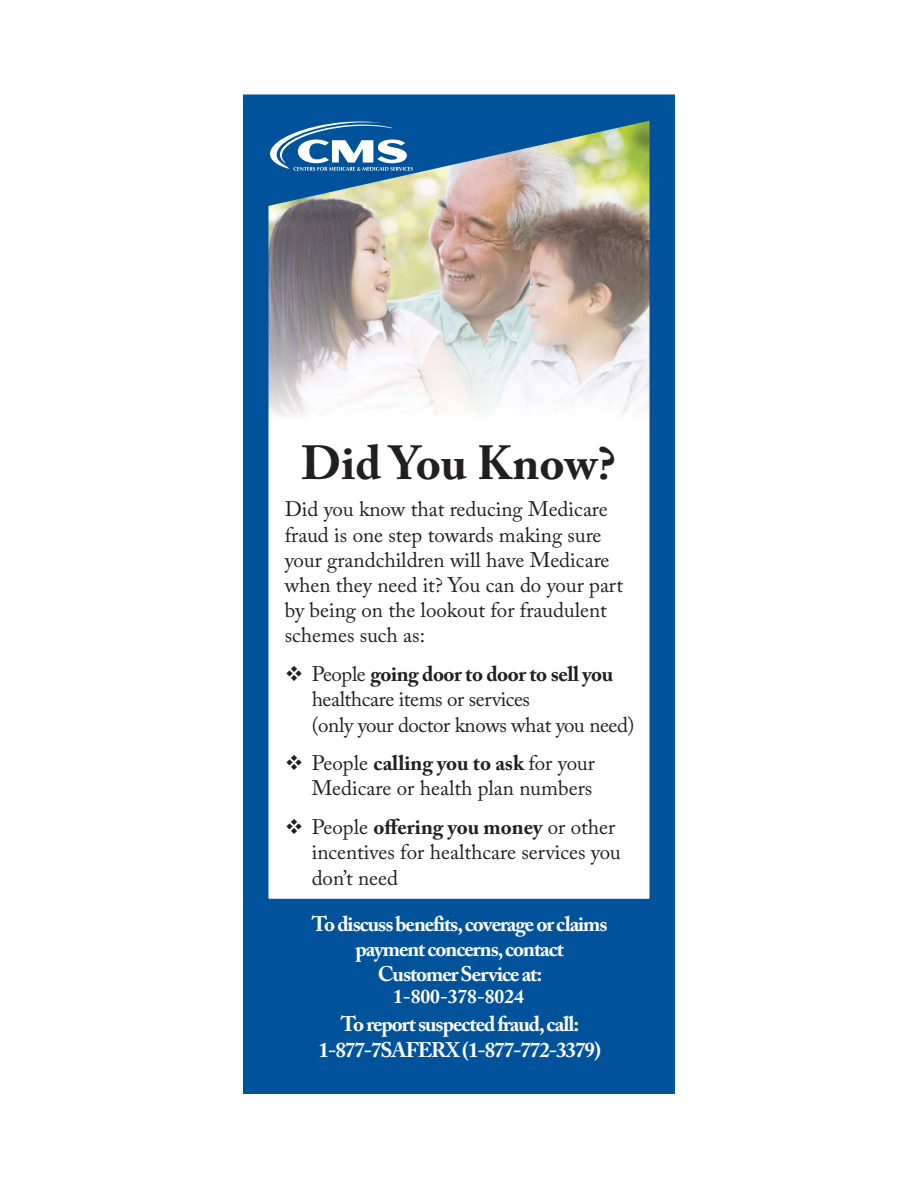
<style>
.page{position:relative;width:918px;height:1188px;background:#fff}
.page>*{position:absolute;margin:0;border:0;box-sizing:border-box;transform-origin:0 0}
.t1{font:700 47.55px "Adobe Caslon Pro";color:#231f20}
.t2{font:21px/25.2px "Adobe Caslon Pro";color:#231f20}
.t3{font:700 21px/25.2px "Adobe Caslon Pro";letter-spacing:-.05em;color:#fff;text-align:center}
.t4{font:21px/25.2px "Adobe Caslon Pro";letter-spacing:-.02em;color:#231f20}
.t5{font:700 19.5px "Adobe Caslon Pro";color:#fff}
.s1{font-weight:700}
</style>
<div class="page">
<img style="left:270px;top:206px;width:378px;height:210px">
<div style="left:243px;top:910px;width:432px;height:183px;background:#00539b"></div>
<div style="left:243px;top:94px;width:432px;height:830px;border:26px solid #00539b"></div>
<img style="left:267px;top:105px;width:389px;height:101px">
<h1 class="t1" style="left:301px;top:444px;width:316px">Did You Know?</h1>
<p class="t2" style="left:285px;top:499px;width:340px">Did you know that reducing Medicare fraud is one step towards making sure your grandchildren will have Medicare when they need it? You can do your part by being on the lookout for fraudulent schemes such as:</p>
<p class="t4" style="left:312px;top:664px;width:324px">People <span class="s1">going door to door to sell you </span>healthcare items or services<br>(only your doctor knows what you need)</p>
<p class="t2" style="left:312px;top:753px;width:285px">People <span class="s1">calling you to ask</span> for your<br>Medicare or health plan numbers</p>
<p class="t2" style="left:312px;top:817px;width:311px">People <span class="s1">offering you money</span> or other incentives for healthcare services you don’t need</p>
<p class="t3" style="left:312px;top:914px;width:297px">To discuss benefits, coverage or claims payment concerns, contact<br>Customer Service at:</p>
<p class="t3" style="left:319px;top:1014px;width:284px">To report suspected fraud, call:<br>1-877-7SAFERX (1-877-772-3379)</p>
<p class="t5" style="left:393px;top:989px;width:132px">1-800-378-8024</p>
</div>
